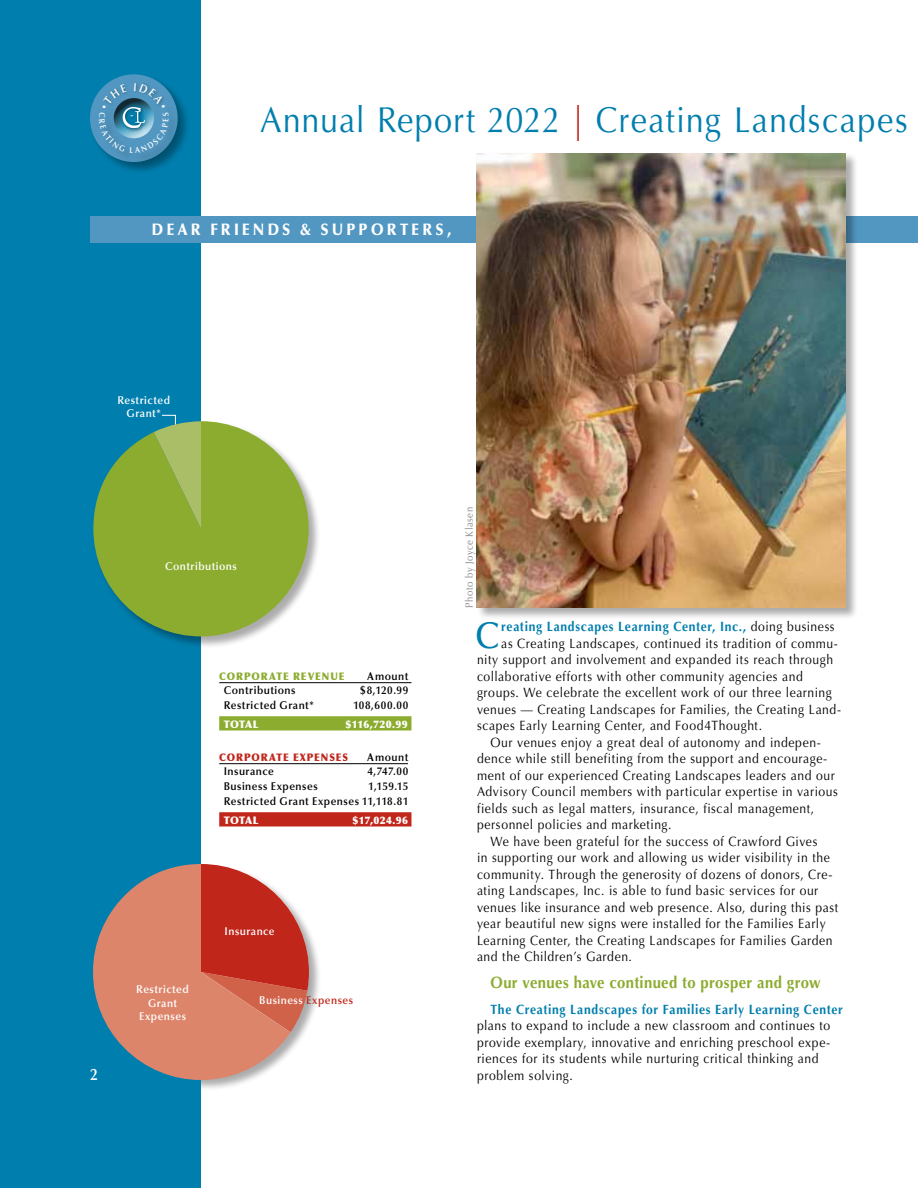
<style>
.page{position:relative;width:918px;height:1188px;background:#fff}
.page>*{position:absolute;margin:0;border:0;box-sizing:border-box;transform-origin:0 0}
.t1{font:500 37.5px "Optima";color:#007eae;scale:.9 1}
.t2{font:36px "Optima";letter-spacing:.04em;color:#007eae;scale:.9 1}
.t3{font:700 16.5px "Optima";letter-spacing:.025em;color:#8cac2f;scale:.9 1}
.t4{font:900 16.5px "Optima";letter-spacing:.215em;color:#fff;scale:.9 1}
.t5{font:600 16.5px "Optima";color:#fff;scale:.9 1}
.t6{font:13.5px/16.5px "Optima";letter-spacing:.045em;color:#000;scale:.9 1}
.t7{font:700 13.5px "Optima";letter-spacing:.055em;color:#007eae;scale:.9 1}
.t8{font:700 13.5px "Optima";letter-spacing:.09em;color:#fff;scale:.9 1}
.t9{font:600 11.25px/15px "Optima";letter-spacing:.045em;color:#000;text-align:right;scale:.95 1}
.t10{font:600 11.25px/13.5px "Optima";letter-spacing:.045em;color:#fff;text-align:center;scale:.95 1}
.t11{font:900 10.5px "Optima";letter-spacing:.035em;color:#fff;scale:.95 1}
.t12{font:10.5px "Optima";letter-spacing:.055em;color:#868787;scale:.9 1}
.t13{font:900 10.5px "Optima";letter-spacing:.095em;color:#c1261b;scale:.9 1}
.t14{font:900 10.5px "Optima";letter-spacing:.095em;color:#8cac2f;scale:.9 1}
.s1{color:#c1261b}
.s2{font-weight:700}
.s3{font-weight:400;color:#000}
</style>
<div class="page">
<div style="left:94px;top:864px;width:227px;height:227px;background:#000;opacity:.33"></div>
<div style="left:0;top:0;width:201px;height:1188px;background:#007eae"></div>
<div style="left:93px;top:421px;width:228px;height:228px;background:#000;opacity:.33"></div>
<svg style="left:93px;top:421px;width:216px;height:215px;fill:#8cac2f"></svg>
<svg style="left:93px;top:864px;width:198px;height:227px;fill:#dd856b"></svg>
<svg style="left:201px;top:864px;width:108px;height:168px;background:#ce5a4c"></svg>
<hr style="left:219px;top:682px;width:192px;height:1px;background:#000">
<div style="left:219px;top:716px;width:192px;height:14px;background:#8cac2f"></div>
<hr style="left:219px;top:763px;width:189px;height:1px;background:#000">
<div style="left:219px;top:812px;width:192px;height:14px;background:#c1261b"></div>
<div style="left:89px;top:74px;width:101px;height:101px;background:#000;opacity:.33"></div>
<div style="left:90px;top:74px;width:88px;height:88px;background:#5297c1;border-radius:50%"></div>
<div style="left:102px;top:81px;width:64px;height:27px;background:#000;opacity:.33"></div>
<div style="left:98px;top:105px;width:83px;height:60px;background:#000;opacity:.33"></div>
<div style="left:90px;top:216px;width:828px;height:27px;background:#5297c1"></div>
<svg style="left:154px;top:415px;width:47px;height:114px;background:#8eb155"></svg>
<div style="left:477px;top:153px;width:382px;height:467px;background:#000;opacity:.33"></div>
<img style="left:477px;top:153px;width:369px;height:455px">
<svg style="left:99px;top:83px;width:70px;height:70px"></svg>
<h2 class="t2" style="left:260px;top:99px;width:721px">Annual Report 2022 <span class="s1">|</span> Creating Landscapes</h2>
<p class="t4" style="left:152px;top:220px;width:335px">D EAR FRIENDS &amp; SUPPORTERS,</p>
<p class="t8" style="left:90px;top:222px;width:215px">July 1, 2013 – June 30, 2014</p>
<p class="t10" style="left:117px;top:393px;width:57px">Restricted<br>Grant*</p>
<p class="t10" style="left:165px;top:559px;width:77px">Contributions</p>
<p class="t14" style="left:219px;top:669px;width:141px">CORPORATE REVENUE</p>
<p class="t9" style="left:367px;top:668px;width:45px"><span class="s2">A</span>mount</p>
<p class="t9" style="left:224px;top:683px;width:77px">Contributions</p>
<p class="t9" style="left:360px;top:683px;width:52px">$8,120.99</p>
<p class="t9" style="left:224px;top:698px;width:96px">Restricted Grant*</p>
<p class="t9" style="left:353px;top:698px;width:60px">108,600.00</p>
<p class="t11" style="left:224px;top:717px;width:38px">TOTAL</p>
<p class="t11" style="left:345px;top:717px;width:67px">$116,720.99</p>
<p class="t13" style="left:219px;top:750px;width:145px">CORPORATE EXPENSES</p>
<p class="t9" style="left:367px;top:749px;width:45px"><span class="s2">A</span>mount</p>
<p class="t9" style="left:224px;top:764px;width:54px">Insurance</p>
<p class="t9" style="left:367px;top:764px;width:44px">4,747.00</p>
<p class="t9" style="left:224px;top:779px;width:100px">Business Expenses</p>
<p class="t9" style="left:224px;top:779px;width:196px">1,159.15<br>Restricted Grant Expenses 11,118.81</p>
<p class="t11" style="left:224px;top:813px;width:38px">TOTAL</p>
<p class="t11" style="left:352px;top:813px;width:60px">$17,024.96</p>
<p class="t5" style="left:90px;top:1065px;width:10px">2</p>
<p class="t10" style="left:136px;top:983px;width:57px">Restricted<br>Grant<br>Expenses</p>
<p class="t10" style="left:225px;top:925px;width:54px">Insurance</p>
<p class="t10" style="left:259px;top:994px;width:100px">Business <span class="s1">Expenses</span></p>
<p class="t12" style="left:463px;top:608px;width:113px;rotate:-90deg">Photo by Joyce Klasen</p>
<h1 class="t1" style="left:475px;top:614px;width:29px">C</h1>
<p class="t7" style="left:501px;top:619px;width:372px">reating Landscapes Learning Center, Inc., <span class="s3">doing business</span></p>
<p class="t6" style="left:501px;top:635px;width:376px">as Creating Landscapes, continued its tradition of commu-</p>
<p class="t6" style="left:477px;top:652px;width:397px">nity support and involvement and expanded its reach through</p>
<p class="t6" style="left:477px;top:668px;width:364px">collaborative efforts with other community agencies and</p>
<p class="t6" style="left:477px;top:685px;width:396px">groups. We celebrate the excellent work of our three learning</p>
<p class="t6" style="left:477px;top:701px;width:406px">venues — Creating Landscapes for Families, the Creating Land-</p>
<p class="t6" style="left:477px;top:718px;width:318px">scapes Early Learning Center, and Food4Thought.</p>
<p class="t6" style="left:491px;top:734px;width:369px">Our venues enjoy a great deal of autonomy and indepen-</p>
<p class="t6" style="left:477px;top:750px;width:391px">dence while still benefiting from the support and encourage-</p>
<p class="t6" style="left:477px;top:767px;width:399px">ment of our experienced Creating Landscapes leaders and our</p>
<p class="t6" style="left:477px;top:783px;width:403px">Advisory Council members with particular expertise in various</p>
<p class="t6" style="left:477px;top:800px;width:376px">fields such as legal matters, insurance, fiscal management,</p>
<p class="t6" style="left:477px;top:816px;width:218px">personnel policies and marketing.</p>
<p class="t6" style="left:491px;top:833px;width:365px">We have been grateful for the success of Crawford Gives</p>
<p class="t6" style="left:477px;top:849px;width:394px">in supporting our work and allowing us wider visibility in the</p>
<p class="t6" style="left:477px;top:866px;width:397px">community. Through the generosity of dozens of donors, Cre-</p>
<p class="t6" style="left:477px;top:882px;width:381px">ating Landscapes, Inc. is able to fund basic services for our</p>
<p class="t6" style="left:477px;top:899px;width:403px">venues like insurance and web presence. Also, during this past</p>
<p class="t6" style="left:477px;top:915px;width:389px">year beautiful new signs were installed for the Families Early</p>
<p class="t6" style="left:477px;top:932px;width:397px">Learning Center, the Creating Landscapes for Families Garden</p>
<p class="t6" style="left:477px;top:948px;width:174px">and the Children’s Garden.</p>
<p class="t3" style="left:490px;top:973px;width:368px">Our venues have continued to prosper and grow</p>
<p class="t7" style="left:490px;top:1001px;width:393px">The Creating Landscapes for Families Early Learning Center</p>
<p class="t6" style="left:477px;top:1018px;width:394px">plans to expand to include a new classroom and continues to provide exemplary, innovative and enriching preschool expe&shy;riences for its students while nurturing critical thinking and problem solving.</p>
</div>
